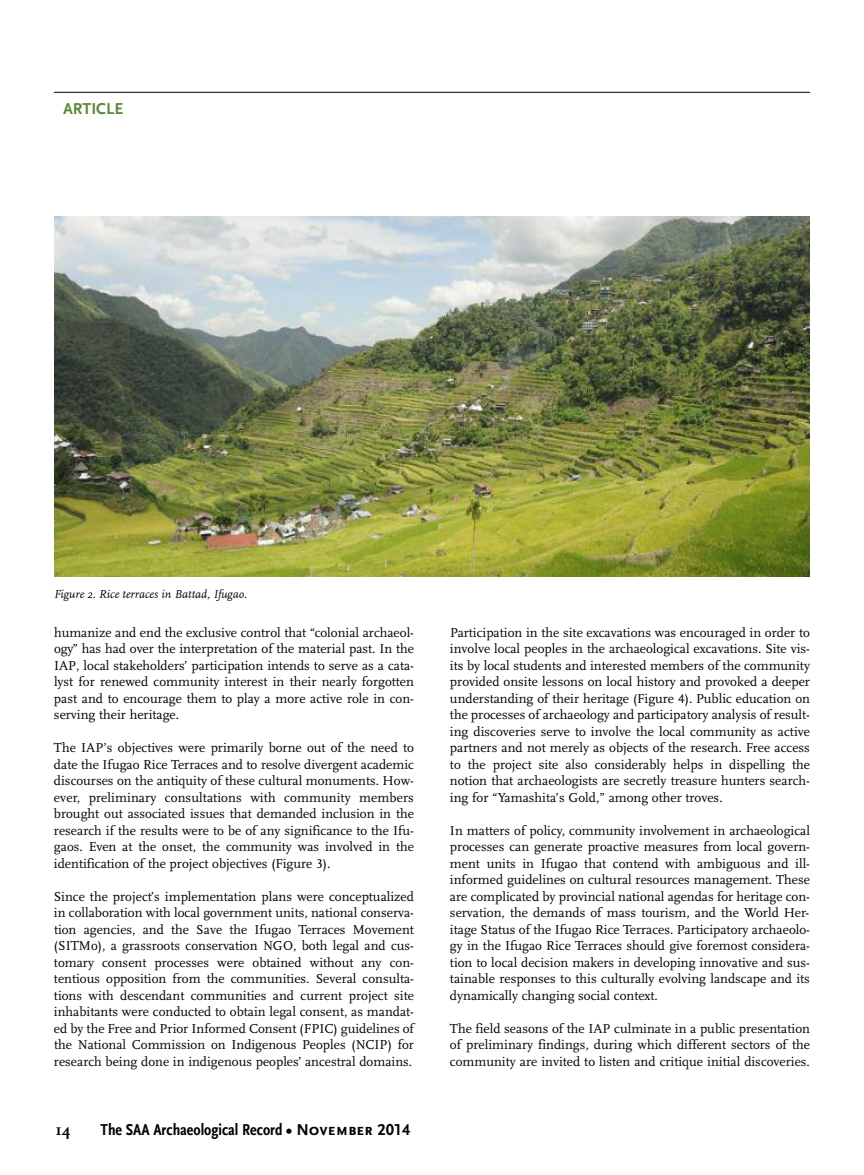
<style>
.page{position:relative;width:864px;height:1175px;background:#fff}
.page>*{position:absolute;margin:0;border:0;box-sizing:border-box;transform-origin:0 0}
.t1{font:16.5px "Scala Sans Bold Con";color:#000006}
.t2{font:700 16.5px "Scala Sans Caps";color:#5a873a}
.t3{font:700 16.5px "Scala";color:#000006}
.t4{font:13.5px/16.5px "Scala LF";color:#000006;text-align:justify}
.t5{font:italic 12px "Scala";color:#000006}
.s1{font-family:"Scala Sans Caps";font-weight:700}
</style>
<div class="page">
<hr style="left:54px;top:92px;width:756px;height:1px;background:#000006">
<img style="left:54px;top:216px;width:756px;height:360px">
<p class="t2" style="left:63px;top:98px;width:62px">ARTICLE</p>
<p class="t5" style="left:54px;top:588px;width:195px">Figure 2. Rice terraces in Battad, Ifugao.</p>
<p class="t4" style="left:54px;top:625px;width:362px">humanize and end the exclusive control that “colonial archaeol&shy;ogy” has had over the interpretation of the material past. In the IAP, local stakeholders’ participation intends to serve as a cata&shy;lyst for renewed community interest in their nearly forgotten past and to encourage them to play a more active role in con&shy;serving their heritage.</p>
<p class="t4" style="left:54px;top:740px;width:362px">The IAP’s objectives were primarily borne out of the need to date the Ifugao Rice Terraces and to resolve divergent academic discourses on the antiquity of these cultural monuments. How&shy;ever, preliminary consultations with community members brought out associated issues that demanded inclusion in the research if the results were to be of any significance to the Ifu&shy;gaos. Even at the onset, the community was involved in the identification of the project objectives (Figure 3).</p>
<p class="t4" style="left:54px;top:889px;width:362px">Since the project’s implementation plans were conceptualized in collaboration with local government units, national conserva&shy;tion agencies, and the Save the Ifugao Terraces Movement (SITMo), a grassroots conservation NGO, both legal and cus&shy;tomary consent processes were obtained without any con&shy;tentious opposition from the communities. Several consulta&shy;tions with descendant communities and current project site inhabitants were conducted to obtain legal consent, as mandat&shy;ed by the Free and Prior Informed Consent (FPIC) guidelines of the National Commission on Indigenous Peoples (NCIP) for research being done in indigenous peoples’ ancestral domains.</p>
<p class="t3" style="left:56px;top:1122px;width:17px">14</p>
<p class="t1" style="left:101px;top:1119px;width:311px">The SAA Archaeological Record <span class="s1">• November 2014</span></p>
<p class="t4" style="left:450px;top:625px;width:362px">Participation in the site excavations was encouraged in order to involve local peoples in the archaeological excavations. Site vis&shy;its by local students and interested members of the community provided onsite lessons on local history and provoked a deeper understanding of their heritage (Figure 4). Public education on the processes of archaeology and participatory analysis of result&shy;ing discoveries serve to involve the local community as active partners and not merely as objects of the research. Free access to the project site also considerably helps in dispelling the notion that archaeologists are secretly treasure hunters search&shy;ing for “Yamashita’s Gold,” among other troves.</p>
<p class="t4" style="left:450px;top:823px;width:362px">In matters of policy, community involvement in archaeological processes can generate proactive measures from local govern&shy;ment units in Ifugao that contend with ambiguous and ill&shy;informed guidelines on cultural resources management. These are complicated by provincial national agendas for heritage con&shy;servation, the demands of mass tourism, and the World Her&shy;itage Status of the Ifugao Rice Terraces. Participatory archaeolo&shy;gy in the Ifugao Rice Terraces should give foremost considera&shy;tion to local decision makers in developing innovative and sus&shy;tainable responses to this culturally evolving landscape and its dynamically changing social context.</p>
<p class="t4" style="left:450px;top:1021px;width:362px">The field seasons of the IAP culminate in a public presentation of preliminary findings, during which different sectors of the community are invited to listen and critique initial discoveries.</p>
</div>
